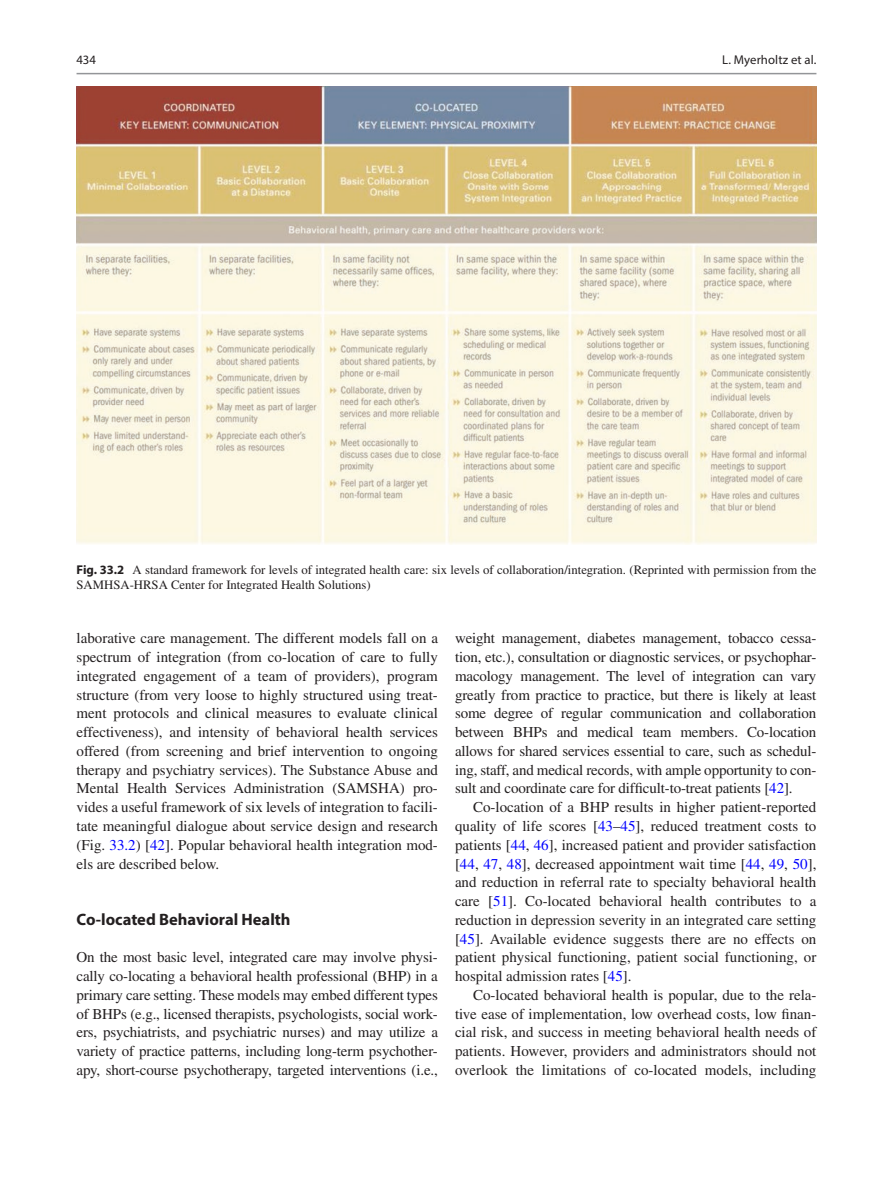
<style>
.page{position:relative;width:893px;height:1187px;background:#fff}
.page>*{position:absolute;margin:0;border:0;box-sizing:border-box;transform-origin:0 0}
._2_hd{font:700 16.5px "Myriad Pro";color:#231f20}
.Text_flush{font:15px/18.8px "Times LT Std";letter-spacing:-.01em;color:#231f20;text-align:justify}
.Text{font:15px/18.8px "Times LT Std";color:#231f20;text-align:justify}
.t1{font:12.75px/15px "Times LT Std";color:#231f20}
.t2{font:12.75px "Myriad Pro";letter-spacing:.01em;color:#231f20}
.s1{font-family:"Myriad Pro";font-weight:700}
.s2{color:#00f}
</style>
<div class="page">
<img style="left:77px;top:87px;width:739px;height:457px">
<hr style="left:77px;top:73px;width:739px;height:1px;background:#939598">
<p class="t2" style="left:77px;top:52px;width:21px">434</p>
<p class="t2" style="left:722px;top:52px;width:96px">L. Myerholtz et al.</p>
<p class="t1" style="left:77px;top:561px;width:741px"><span class="s1">Fig. 33.2</span> A standard framework for levels of integrated health care: six levels of collaboration/integration. (Reprinted with permission from the<br>SAMHSA-HRSA Center for Integrated Health Solutions)</p>
<p class="Text_flush" style="left:77px;top:629px;width:363px">laborative care management. The different models fall on a spectrum of integration (from co-location of care to fully integrated engagement of a team of providers), program structure (from very loose to highly structured using treat&shy;ment protocols and clinical measures to evaluate clinical effectiveness), and intensity of behavioral health services offered (from screening and brief intervention to ongoing therapy and psychiatry services). The Substance Abuse and Mental Health Services Administration (SAMSHA) pro&shy;vides a useful framework of six levels of integration to facili&shy;tate meaningful dialogue about service design and research (Fig. <span class="s2">33.2</span>) [<span class="s2">42</span>]. Popular behavioral health integration mod&shy;els are described below.</p>
<h3 class="_2_hd" style="left:77px;top:908px;width:216px">Co-located Behavioral Health</h3>
<p class="Text_flush" style="left:77px;top:947px;width:363px">On the most basic level, integrated care may involve physi&shy;cally co-locating a behavioral health professional (BHP) in a primary care setting. These models may embed different types of BHPs (e.g., licensed therapists, psychologists, social work&shy;ers, psychiatrists, and psychiatric nurses) and may utilize a variety of practice patterns, including long-term psychother&shy;apy, short-course psychotherapy, targeted interventions (i.e.,</p>
<p class="Text_flush" style="left:455px;top:629px;width:363px">weight management, diabetes management, tobacco cessa&shy;tion, etc.), consultation or diagnostic services, or psychophar&shy;macology management. The level of integration can vary greatly from practice to practice, but there is likely at least some degree of regular communication and collaboration between BHPs and medical team members. Co-location allows for shared services essential to care, such as schedul&shy;ing, staff, and medical records, with ample opportunity to con&shy;sult and coordinate care for difficult-to-treat patients [<span class="s2">42</span>].</p>
<p class="Text" style="left:455px;top:797px;width:363px;text-indent:18px">Co-location of a BHP results in higher patient-reported quality of life scores [<span class="s2">43</span>–<span class="s2">45</span>], reduced treatment costs to patients [<span class="s2">44</span>, <span class="s2">46</span>], increased patient and provider satisfaction [<span class="s2">44</span>, <span class="s2">47</span>, <span class="s2">48</span>], decreased appointment wait time [<span class="s2">44</span>, <span class="s2">49</span>, <span class="s2">50</span>], and reduction in referral rate to specialty behavioral health care [<span class="s2">51</span>]. Co-located behavioral health contributes to a reduction in depression severity in an integrated care setting [<span class="s2">45</span>]. Available evidence suggests there are no effects on patient physical functioning, patient social functioning, or hospital admission rates [<span class="s2">45</span>].</p>
<p class="Text" style="left:455px;top:985px;width:363px;text-indent:18px">Co-located behavioral health is popular, due to the rela&shy;tive ease of implementation, low overhead costs, low finan&shy;cial risk, and success in meeting behavioral health needs of patients. However, providers and administrators should not overlook the limitations of co-located models, including</p>
</div>
